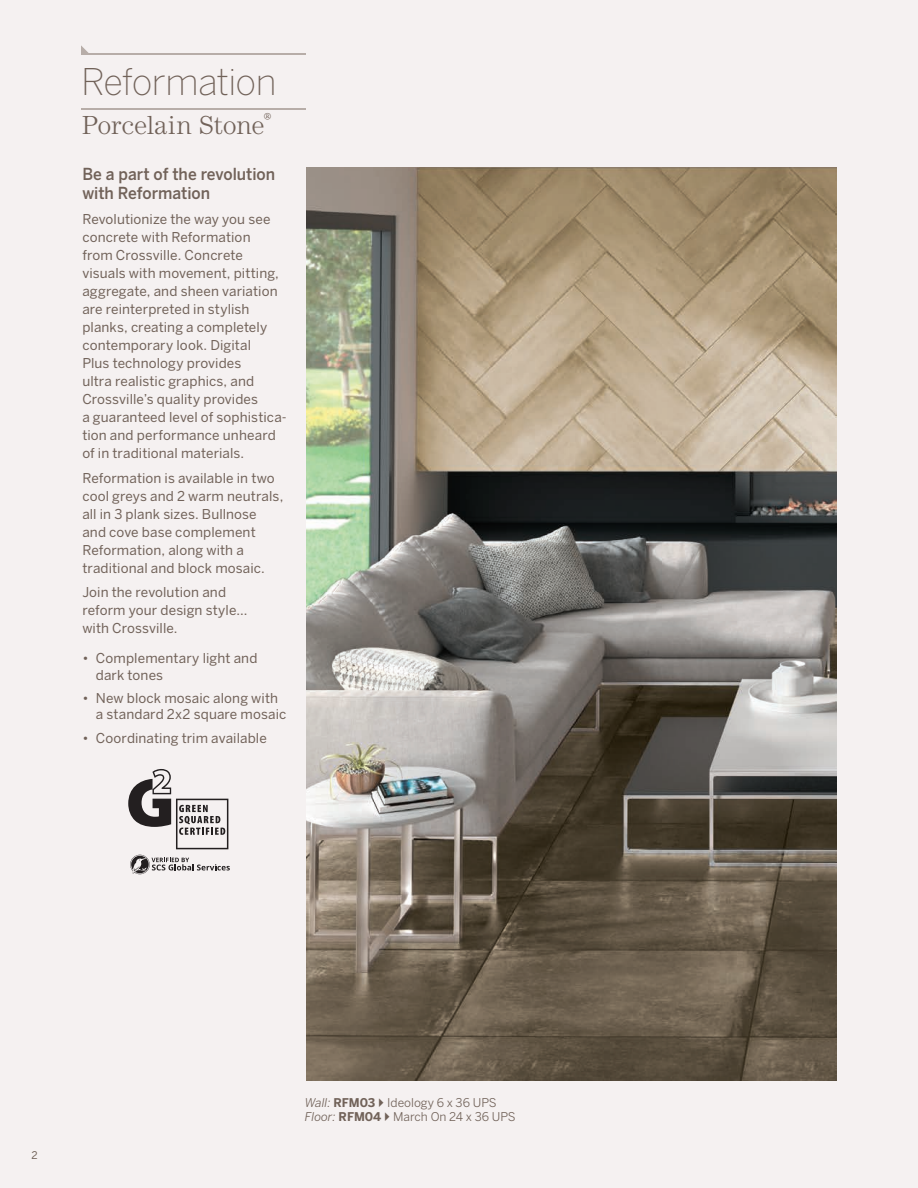
<style>
.page{position:relative;width:918px;height:1188px;background:#f5f1f1}
.page>*{position:absolute;margin:0;border:0;box-sizing:border-box;transform-origin:0 0}
.t1{font:200 36.45px "Benton Sans";letter-spacing:-.02em;color:#716259}
.t2{font:300 27px "Century EF";letter-spacing:-.01em;color:#716259}
.t3{font:500 16.5px/19.5px "Benton Sans";color:#716259;scale:.94 1}
.t4{font:13.5px/18px "Benton Sans";letter-spacing:.005em;color:#716259}
.t5{font:12px/13.5px "Benton Sans";color:#716259}
.t6{font:10.5px "Benton Sans";color:#716259}
.s1{font-style:italic}
.s2{font-weight:700}
</style>
<div class="page">
<img style="left:306px;top:167px;width:530px;height:913px">
<hr style="left:81px;top:53px;width:224px;height:1px;background:#b7ada8">
<hr style="left:81px;top:108px;width:224px;height:2px;background:#b7ada8">
<svg style="left:81px;top:45px;width:8px;height:8px"></svg>
<svg style="left:128px;top:769px;width:100px;height:80px"></svg>
<svg style="left:130px;top:855px;width:100px;height:19px"></svg>
<h1 class="t1" style="left:81px;top:60px;width:197px">Reformation</h1>
<h2 class="t2" style="left:82px;top:110px;width:191px">Porcelain Stone<sup>®</sup></h2>
<p class="t3" style="left:82px;top:164px;width:207px">Be a part of the revolution with Reformation</p>
<p class="t4" style="left:82px;top:210px;width:206px">Revolutionize the way you see concrete with Reformation<br>from Crossville. Concrete visuals with movement, pitting, aggregate, and sheen variation are reinterpreted in stylish planks, creating a completely contemporary look. Digital<br>Plus technology provides<br>ultra realistic graphics, and<br>Crossville’s quality provides<br>a guaranteed level of sophistica&shy;tion and performance unheard of in traditional materials.</p>
<p class="t4" style="left:82px;top:468px;width:202px">Reformation is available in two cool greys and 2 warm neutrals, all in 3 plank sizes. Bullnose and cove base complement<br>Reformation, along with a traditional and block mosaic.</p>
<p class="t4" style="left:82px;top:583px;width:167px">Join the revolution and reform your design style... with Crossville.</p>
<p class="t4" style="left:96px;top:650px;width:163px;line-height:16.5px;text-indent:-14px">• Complementary light and dark tones</p>
<p class="t4" style="left:96px;top:690px;width:192px;line-height:16.5px;text-indent:-14px">• New block mosaic along with a standard 2x2 square mosaic</p>
<p class="t4" style="left:82px;top:729px;width:186px">• Coordinating trim available</p>
<p class="t6" style="left:32px;top:1149px;width:8px">2</p>
<p class="t5" style="left:305px;top:1096px;width:212px"><span class="s1">Wall:</span> <span class="s2">RFM03</span> Ideology 6 x 36 UPS<br><span class="s1">Floor:</span> <span class="s2">RFM04</span> March On 24 x 36 UPS</p>
</div>
